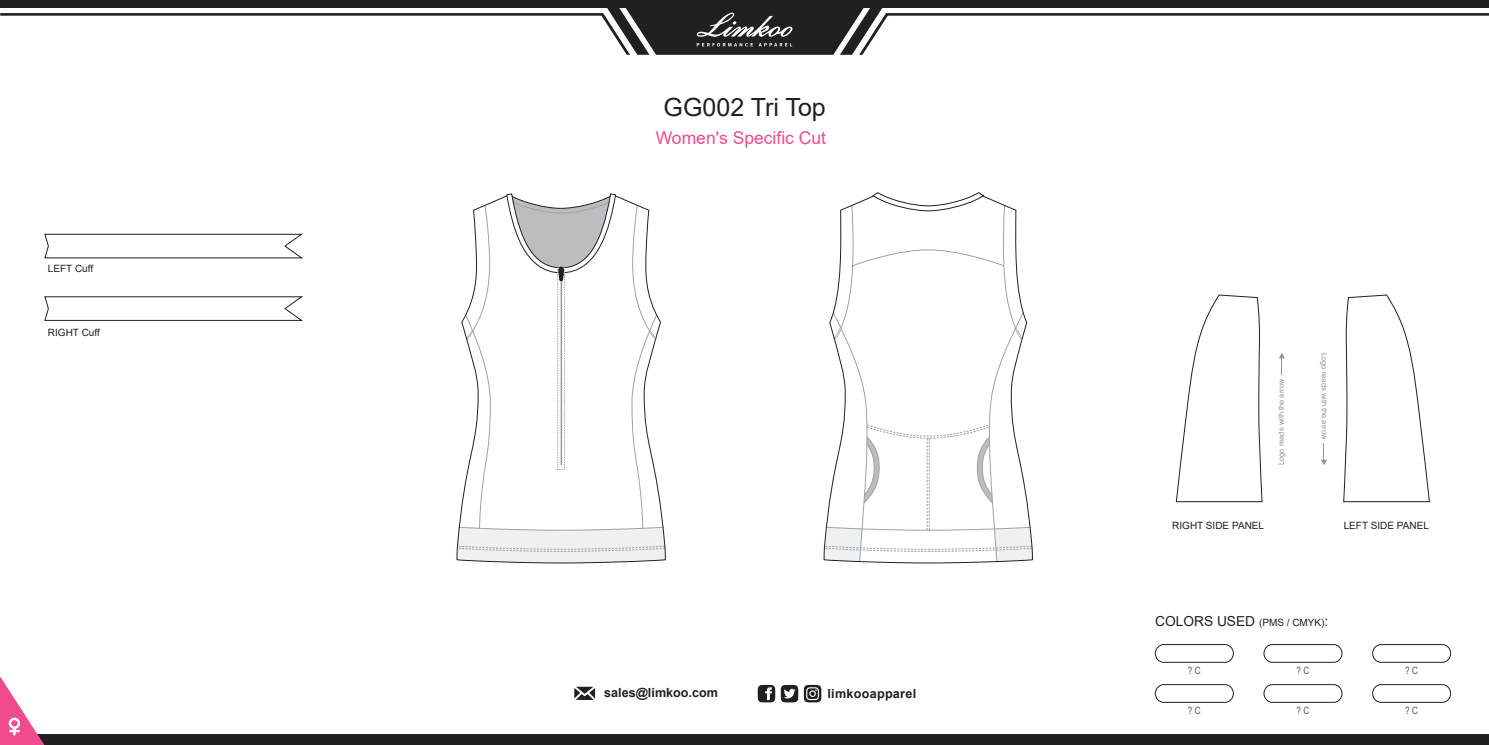
<style>
.page{position:relative;width:1489px;height:745px;background:#fff}
.page>*{position:absolute;margin:0;border:0;box-sizing:border-box;transform-origin:0 0}
.t1{font:25px "Arial";color:#231f20}
.t2{font:17.5px "Arial";color:#ef4b8e}
.t3{font:13.75px "Arial";color:#231f20}
.t4{font:700 12.62px "Arial";color:#231f20}
.t5{font:700 12.62px "Arial";letter-spacing:.02em;color:#231f20}
.t6{font:10px "Arial";color:#231f20}
.t7{font:10px "Arial Narrow";color:#545557}
.t8{font:7.5px "Arial";color:#939598}
.s1{font-size:10px}
</style>
<div class="page">
<svg style="left:1279px;top:353px;width:5px;height:22px"></svg>
<svg style="left:1321px;top:443px;width:5px;height:22px"></svg>
<svg style="left:44px;top:296px;width:259px;height:25px"></svg>
<svg style="left:44px;top:233px;width:259px;height:25px"></svg>
<svg style="left:1175px;top:294px;width:87px;height:208px"></svg>
<svg style="left:1343px;top:294px;width:86px;height:208px"></svg>
<svg style="left:457px;top:193px;width:208px;height:369px"></svg>
<svg style="left:824px;top:192px;width:208px;height:370px"></svg>
<svg style="left:0;top:7px;width:1488px;height:48px"></svg>
<div style="left:0;top:0;width:1488px;height:7px;background:#231f20"></div>
<div style="left:0;top:733px;width:1488px;height:11px;background:#231f20"></div>
<svg style="left:574px;top:686px;width:21px;height:13px"></svg>
<svg style="left:757px;top:684px;width:64px;height:18px"></svg>
<div style="left:1263px;top:643px;width:79px;height:19px;border:1px solid #231f20;border-radius:9px"></div>
<div style="left:1372px;top:643px;width:78px;height:19px;border:1px solid #231f20;border-radius:9px"></div>
<div style="left:1154px;top:643px;width:79px;height:19px;border:1px solid #231f20;border-radius:9px"></div>
<div style="left:1263px;top:683px;width:79px;height:19px;border:1px solid #231f20;border-radius:9px"></div>
<div style="left:1372px;top:683px;width:78px;height:19px;border:1px solid #231f20;border-radius:9px"></div>
<div style="left:1154px;top:683px;width:79px;height:19px;border:1px solid #231f20;border-radius:9px"></div>
<svg style="left:0;top:676px;width:44px;height:68px"></svg>
<p class="t6" style="left:48px;top:261px;width:47px">LEFT Cuff</p>
<p class="t6" style="left:48px;top:325px;width:53px">RIGHT Cuff</p>
<h1 class="t1" style="left:663px;top:90px;width:164px">GG002 Tri Top</h1>
<h2 class="t2" style="left:655px;top:126px;width:172px">Women's Specific Cut</h2>
<p class="t4" style="left:604px;top:683px;width:115px">sales@limkoo.com</p>
<p class="t5" style="left:827px;top:684px;width:90px">limkooapparel</p>
<p class="t8" style="left:1275px;top:465px;width:88px;rotate:-90deg">Logo reads with the arrow</p>
<p class="t8" style="left:1329px;top:352px;width:88px;rotate:90deg">Logo reads with the arrow</p>
<p class="t6" style="left:1172px;top:518px;width:93px">RIGHT SIDE PANEL</p>
<p class="t6" style="left:1343px;top:518px;width:87px">LEFT SIDE PANEL</p>
<h3 class="t3" style="left:1154px;top:611px;width:175px">COLORS USED <span class="s1">(PMS / CMYK)</span>:</h3>
<p class="t7" style="left:1187px;top:663px;width:14px">? C</p>
<p class="t7" style="left:1296px;top:663px;width:14px">? C</p>
<p class="t7" style="left:1405px;top:663px;width:14px">? C</p>
<p class="t7" style="left:1187px;top:703px;width:14px">? C</p>
<p class="t7" style="left:1296px;top:703px;width:14px">? C</p>
<p class="t7" style="left:1405px;top:703px;width:14px">? C</p>
</div>
